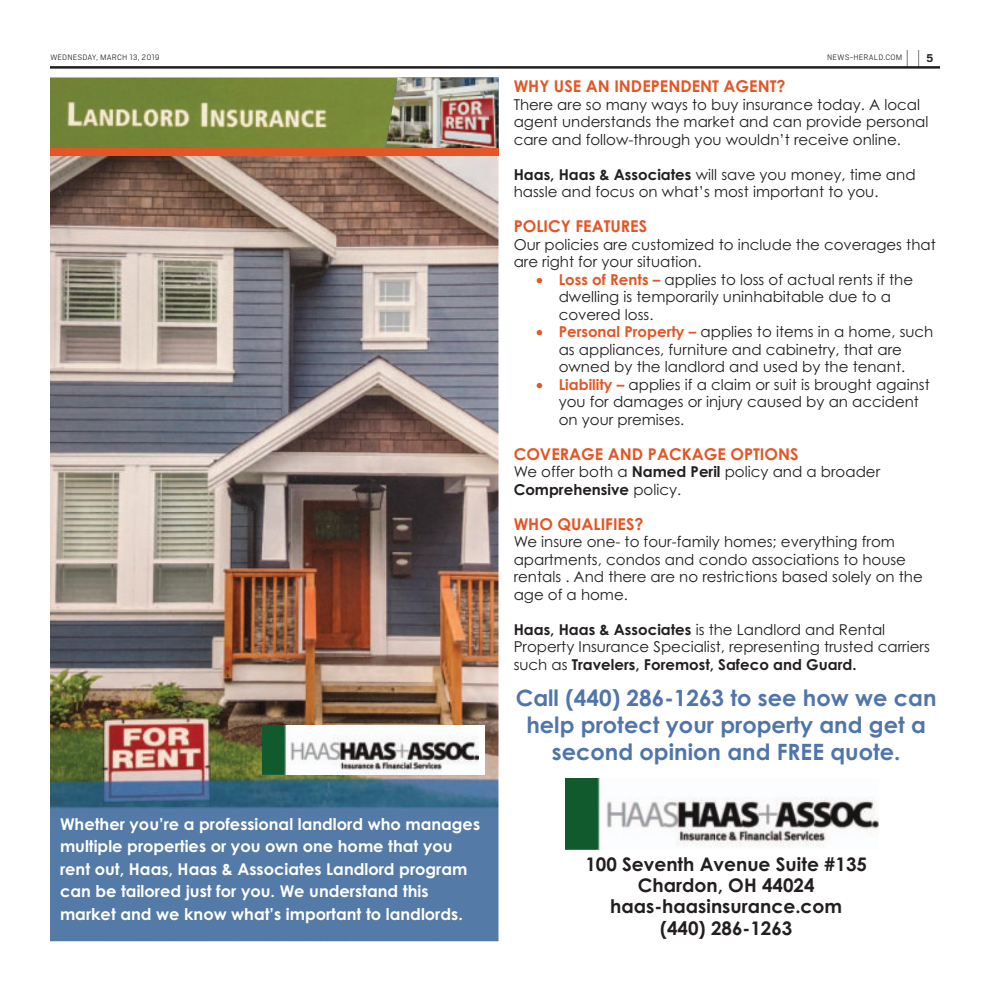
<style>
.page{position:relative;width:990px;height:990px;background:#fff}
.page>*{position:absolute;margin:0;border:0;box-sizing:border-box;transform-origin:0 0}
.t1{font:700 22.5px/27px "Century Gothic";color:#5075aa;text-align:center}
.t2{font:300 21.5px "Cub Scout";color:#231f20;scale:.42 1}
.t3{font:700 18.75px/21.2px "Century Gothic";color:#231f20;text-align:center}
.t4{font:700 16.25px/22.5px "Century Gothic";color:#fff}
.t5{font:700 16.25px "Century Gothic";color:#e35625}
.t6{font:15px/17.5px "Century Gothic";color:#231f20}
.t7{font:300 8.75px "Cub Scout";letter-spacing:.01em;color:#231f20}
.s1{font-weight:700;font-size:12.5px}
.s2{font-weight:700}
.s3{color:#e35625}
.s4{font-weight:700;color:#e35625}
</style>
<div class="page">
<img style="left:50px;top:77px;width:448px;height:864px">
<div style="left:263px;top:725px;width:222px;height:50px;background:#fff"></div>
<img style="left:263px;top:725px;width:215px;height:50px">
<img style="left:566px;top:779px;width:312px;height:71px">
<img style="left:385px;top:77px;width:114px;height:71px">
<div style="left:50px;top:148px;width:449px;height:7px;background:#e35625"></div>
<hr style="left:50px;top:66px;width:890px;height:3px;background:#231f20">
<p class="t7" style="left:50px;top:52px;width:111px">WEDNESDAY, MARCH 13, 2019</p>
<p class="t7" style="left:827px;top:52px;width:77px">NEWS-HERALD.COM</p>
<h2 class="t2" style="left:906px;top:44px;width:67px">|| <span class="s1">5</span></h2>
<p class="t5" style="left:514px;top:81px;width:273px">WHY USE AN INDEPENDENT AGENT?</p>
<p class="t6" style="left:514px;top:97px;width:416px">There are so many ways to buy insurance today. A local agent understands the market and can provide personal care and follow-through you wouldn’t receive online.</p>
<p class="t6" style="left:514px;top:167px;width:403px"><span class="s2">Haas, Haas &amp; Associates</span> will save you money, time and hassle and focus on what’s most important to you.</p>
<p class="t5" style="left:514px;top:220px;width:135px">POLICY FEATURES</p>
<p class="t6" style="left:514px;top:237px;width:424px">Our policies are customized to include the coverages that are right for your situation.</p>
<p class="t6" style="left:559px;top:272px;width:356px;text-indent:-22px"><span class="s3">•</span> <span class="s4">Loss of Rents –</span> applies to loss of actual rents if the dwelling is temporarily uninhabitable due to a covered loss.</p>
<p class="t6" style="left:559px;top:325px;width:376px;text-indent:-22px"><span class="s3">•</span> <span class="s4">Personal Property –</span> applies to items in a home, such as appliances, furniture and cabinetry, that are owned by the landlord and used by the tenant.</p>
<p class="t6" style="left:559px;top:377px;width:373px;text-indent:-22px"><span class="s3">•</span> <span class="s4">Liability –</span> applies if a claim or suit is brought against you for damages or injury caused by an accident on your premises.</p>
<p class="t5" style="left:514px;top:448px;width:286px">COVERAGE AND PACKAGE OPTIONS</p>
<p class="t6" style="left:514px;top:464px;width:368px">We offer both a <span class="s2">Named Peril</span> policy and a broader<br><span class="s2">Comprehensive</span> policy.</p>
<p class="t5" style="left:514px;top:518px;width:131px">WHO QUALIFIES?</p>
<p class="t6" style="left:514px;top:534px;width:411px">We insure one- to four-family homes; everything from apartments, condos and condo associations to house rentals . And there are no restrictions based solely on the age of a home.</p>
<p class="t6" style="left:514px;top:622px;width:418px"><span class="s2">Haas, Haas &amp; Associates</span> is the Landlord and Rental<br>Property Insurance Specialist, representing trusted carriers such as <span class="s2">Travelers, Foremost, Safeco and Guard.</span></p>
<p class="t4" style="left:60px;top:815px;width:422px">Whether you’re a professional landlord who manages multiple properties or you own one home that you rent out, Haas, Haas &amp; Associates Landlord program can be tailored just for you. We understand this market and we know what’s important to landlords.</p>
<h1 class="t1" style="left:516px;top:687px;width:422px">Call (440) 286-1263 to see how we can help protect your property and get a second opinion and FREE quote.</h1>
<p class="t3" style="left:585px;top:855px;width:283px">100 Seventh Avenue Suite #135<br>Chardon, OH 44024 haas-haasinsurance.com (440) 286-1263</p>
</div>
